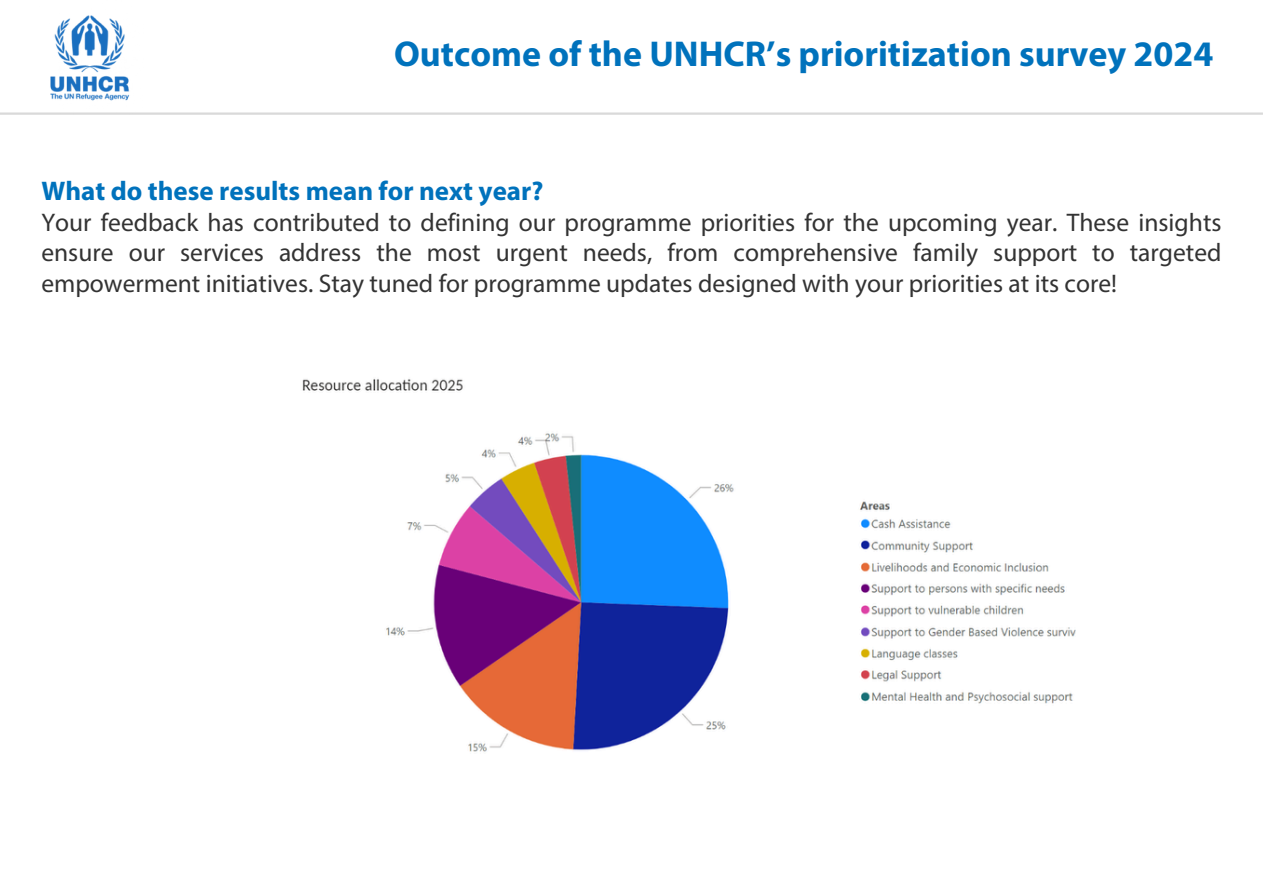
<style>
.page{position:relative;width:1263px;height:894px;background:#fff}
.page>*{position:absolute;margin:0;border:0;box-sizing:border-box;transform-origin:0 0}
.t1{font:700 36px "Myriad Pro";color:#0072bc}
.t2{font:700 27px "Myriad Pro";color:#0072bc}
.t3{font:25.5px/30.3px "Myriad Pro";color:#333;text-align:justify}
</style>
<div class="page">
<hr style="left:0;top:112px;width:1263px;height:3px;background:#d9d9d9">
<img style="left:36px;top:15px;width:108px;height:98px">
<img style="left:302px;top:378px;width:773px;height:374px">
<p class="t1" style="left:394px;top:39px;width:821px">Outcome of the UNHCR’s prioritization survey 2024</p>
<h1 class="t2" style="left:41px;top:179px;width:503px">What do these results mean for next year?</h1>
<p class="t3" style="left:41px;top:209px;width:1182px">Your feedback has contributed to defining our programme priorities for the upcoming year. These insights ensure our services address the most urgent needs, from comprehensive family support to targeted empowerment initiatives. Stay tuned for programme updates designed with your priorities at its core!</p>
</div>
